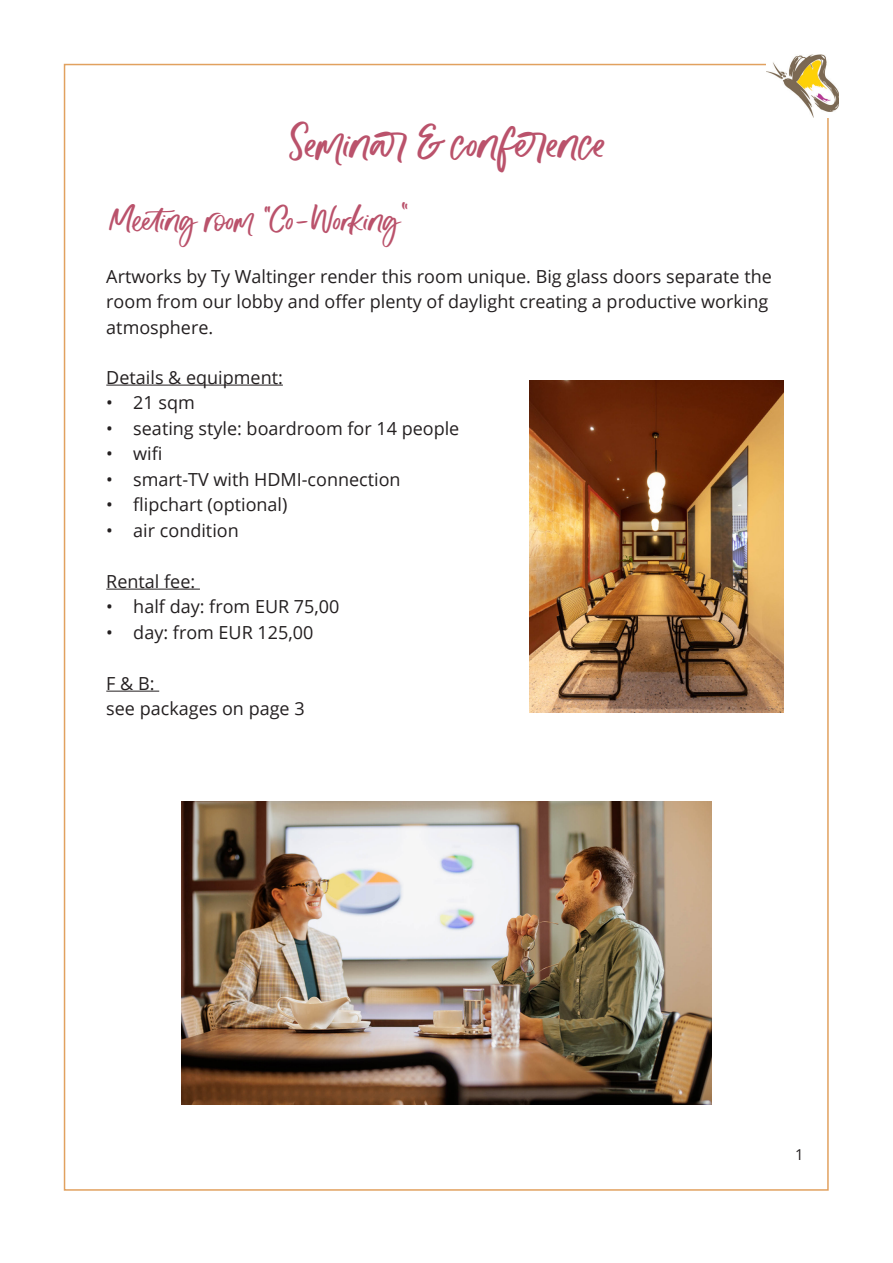
<style>
.page{position:relative;width:893px;height:1263px;background:#fff}
.page>*{position:absolute;margin:0;border:0;box-sizing:border-box;transform-origin:0 0}
.t1{font:37.5px "Awesomespill";color:#ba526b}
.t2{font:27px "Awesomespill";color:#ba526b}
.t3{font:18px/25.5px "Open Sans";color:#231f20}
.t4{font:15px "Open Sans";color:#231f20}
</style>
<div class="page">
<img style="left:767px;top:54px;width:72px;height:64px">
<img style="left:529px;top:380px;width:254px;height:333px">
<img style="left:181px;top:801px;width:530px;height:303px">
<hr style="left:106px;top:385px;width:177px;height:1px;background:#231f20">
<hr style="left:106px;top:589px;width:94px;height:1px;background:#231f20">
<hr style="left:106px;top:691px;width:53px;height:1px;background:#231f20">
<h1 class="t1" style="left:349px;top:122px;width:21px">■</h1>
<h1 class="t1" style="left:557px;top:122px;width:21px">■</h1>
<h2 class="t2" style="left:285px;top:204px;width:98px">□ □■</h2>
<p class="t3" style="left:106px;top:263px;width:667px">Artworks by Ty Waltinger render this room unique. Big glass doors separate the room from our lobby and offer plenty of daylight creating a productive working atmosphere.</p>
<p class="t3" style="left:106px;top:364px;width:178px">Details &amp; equipment:</p>
<p class="t3" style="left:106px;top:389px;width:90px">• 21 sqm</p>
<p class="t3" style="left:106px;top:415px;width:355px">• seating style: boardroom for 14 people</p>
<p class="t3" style="left:106px;top:440px;width:58px">• wifi</p>
<p class="t3" style="left:106px;top:466px;width:296px">• smart-TV with HDMI-connection</p>
<p class="t3" style="left:106px;top:491px;width:183px">• flipchart (optional)</p>
<p class="t3" style="left:106px;top:517px;width:134px">• air condition</p>
<p class="t3" style="left:106px;top:568px;width:90px">Rental fee:</p>
<p class="t3" style="left:106px;top:593px;width:235px">• half day: from EUR 75,00</p>
<p class="t3" style="left:106px;top:619px;width:209px">• day: from EUR 125,00</p>
<p class="t3" style="left:106px;top:670px;width:200px">F &amp; B:<br>see packages on page 3</p>
<p class="t4" style="left:795px;top:1144px;width:10px">1</p>
</div>
